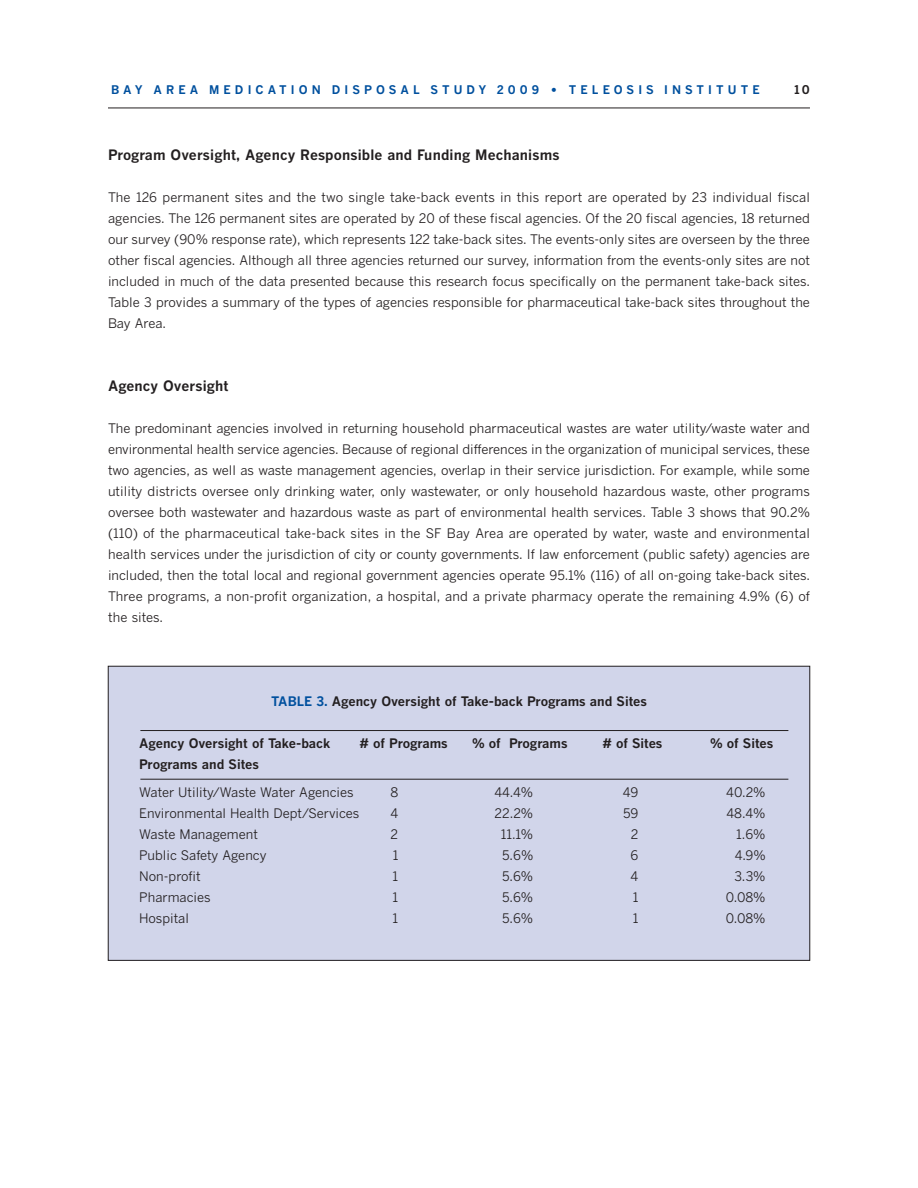
<style>
.page{position:relative;width:918px;height:1188px;background:#fff}
.page>*{position:absolute;margin:0;border:0;box-sizing:border-box;transform-origin:0 0}
.t1{font:700 14.25px "Benton Gothic";letter-spacing:.01em;color:#231f20}
.t2{font:13.05px/21px "Benton Gothic";color:#231f20;text-align:justify}
.t3{font:700 13.05px "Benton Gothic";color:#231f20}
.t4{font:700 12px "Benton Gothic";color:#231f20}
.t5{font:700 11.85px "Benton Gothic";letter-spacing:.345em;color:#00509e}
.s1{color:#00509e}
</style>
<div class="page">
<div style="left:108px;top:666px;width:702px;height:294px;background:#d1d5ea"></div>
<hr style="left:140px;top:730px;width:648px;height:1px;background:#231f20">
<hr style="left:140px;top:779px;width:648px;height:1px;background:#231f20">
<hr style="left:108px;top:108px;width:702px;height:1px;background:#231f20">
<p class="t5" style="left:111px;top:85px;width:650px">BAY AREA MEDICATION DISPOSAL STUDY 2009 • TELEOSIS INSTITUTE</p>
<p class="t4" style="left:794px;top:85px;width:17px">10</p>
<p class="t1" style="left:108px;top:149px;width:453px">Program Oversight, Agency Responsible and Funding Mechanisms</p>
<p class="t2" style="left:108px;top:188px;width:704px">The 126 permanent sites and the two single take-back events in this report are operated by 23 individual fiscal agencies. The 126 permanent sites are operated by 20 of these fiscal agencies. Of the 20 fiscal agencies, 18 returned our survey (90% response rate), which represents 122 take-back sites. The events-only sites are overseen by the three other fiscal agencies. Although all three agencies returned our survey, information from the events-only sites are not included in much of the data presented because this research focus specifically on the permanent take-back sites.<br>Table 3 provides a summary of the types of agencies responsible for pharmaceutical take-back sites throughout the Bay Area.</p>
<p class="t1" style="left:108px;top:380px;width:122px">Agency Oversight</p>
<p class="t2" style="left:108px;top:419px;width:704px">The predominant agencies involved in returning household pharmaceutical wastes are water utility/waste water and environmental health service agencies. Because of regional differences in the organization of municipal services, these two agencies, as well as waste management agencies, overlap in their service jurisdiction. For example, while some utility districts oversee only drinking water, only wastewater, or only household hazardous waste, other programs oversee both wastewater and hazardous waste as part of environmental health services. Table 3 shows that 90.2% (110) of the pharmaceutical take-back sites in the SF Bay Area are operated by water, waste and environmental health services under the jurisdiction of city or county governments. If law enforcement (public safety) agencies are included, then the total local and regional government agencies operate 95.1% (116) of all on-going take-back sites.<br>Three programs, a non-profit organization, a hospital, and a private pharmacy operate the remaining 4.9% (6) of the sites.</p>
<p class="t3" style="left:271px;top:696px;width:377px"><span class="s1">TABLE 3.</span> Agency Oversight of Take-back Programs and Sites</p>
<p class="t3" style="left:139px;top:738px;width:193px">Agency Oversight of Take-back</p>
<p class="t3" style="left:360px;top:738px;width:90px"># of Programs</p>
<p class="t3" style="left:472px;top:738px;width:97px">% of Programs</p>
<p class="t3" style="left:602px;top:738px;width:62px"># of Sites</p>
<p class="t3" style="left:710px;top:738px;width:65px">% of Sites</p>
<p class="t3" style="left:139px;top:759px;width:121px">Programs and Sites</p>
<p class="t2" style="left:139px;top:783px;width:216px">Water Utility/Waste Water Agencies</p>
<p class="t2" style="left:390px;top:783px;width:9px">8</p>
<p class="t2" style="left:494px;top:783px;width:40px">44.4%</p>
<p class="t2" style="left:623px;top:783px;width:17px">49</p>
<p class="t2" style="left:726px;top:783px;width:41px">40.2%</p>
<p class="t2" style="left:139px;top:804px;width:222px">Environmental Health Dept/Services</p>
<p class="t2" style="left:391px;top:804px;width:9px">4</p>
<p class="t2" style="left:495px;top:804px;width:40px">22.2%</p>
<p class="t2" style="left:623px;top:804px;width:17px">59</p>
<p class="t2" style="left:727px;top:804px;width:41px">48.4%</p>
<p class="t2" style="left:139px;top:825px;width:120px">Waste Management</p>
<p class="t2" style="left:391px;top:825px;width:9px">2</p>
<p class="t2" style="left:501px;top:825px;width:34px">11.1%</p>
<p class="t2" style="left:631px;top:825px;width:9px">2</p>
<p class="t2" style="left:736px;top:825px;width:31px">1.6%</p>
<p class="t2" style="left:139px;top:846px;width:129px">Public Safety Agency</p>
<p class="t2" style="left:393px;top:846px;width:7px">1</p>
<p class="t2" style="left:502px;top:846px;width:33px">5.6%</p>
<p class="t2" style="left:631px;top:846px;width:9px">6</p>
<p class="t2" style="left:735px;top:846px;width:32px">4.9%</p>
<p class="t2" style="left:139px;top:867px;width:63px">Non-profit</p>
<p class="t2" style="left:393px;top:867px;width:7px">1</p>
<p class="t2" style="left:502px;top:867px;width:33px">5.6%</p>
<p class="t2" style="left:631px;top:867px;width:9px">4</p>
<p class="t2" style="left:735px;top:867px;width:33px">3.3%</p>
<p class="t2" style="left:139px;top:888px;width:73px">Pharmacies</p>
<p class="t2" style="left:393px;top:888px;width:7px">1</p>
<p class="t2" style="left:502px;top:888px;width:33px">5.6%</p>
<p class="t2" style="left:633px;top:888px;width:7px">1</p>
<p class="t2" style="left:726px;top:888px;width:41px">0.08%</p>
<p class="t2" style="left:139px;top:909px;width:51px">Hospital</p>
<p class="t2" style="left:393px;top:909px;width:7px">1</p>
<p class="t2" style="left:502px;top:909px;width:33px">5.6%</p>
<p class="t2" style="left:633px;top:909px;width:7px">1</p>
<p class="t2" style="left:726px;top:909px;width:41px">0.08%</p>
</div>
